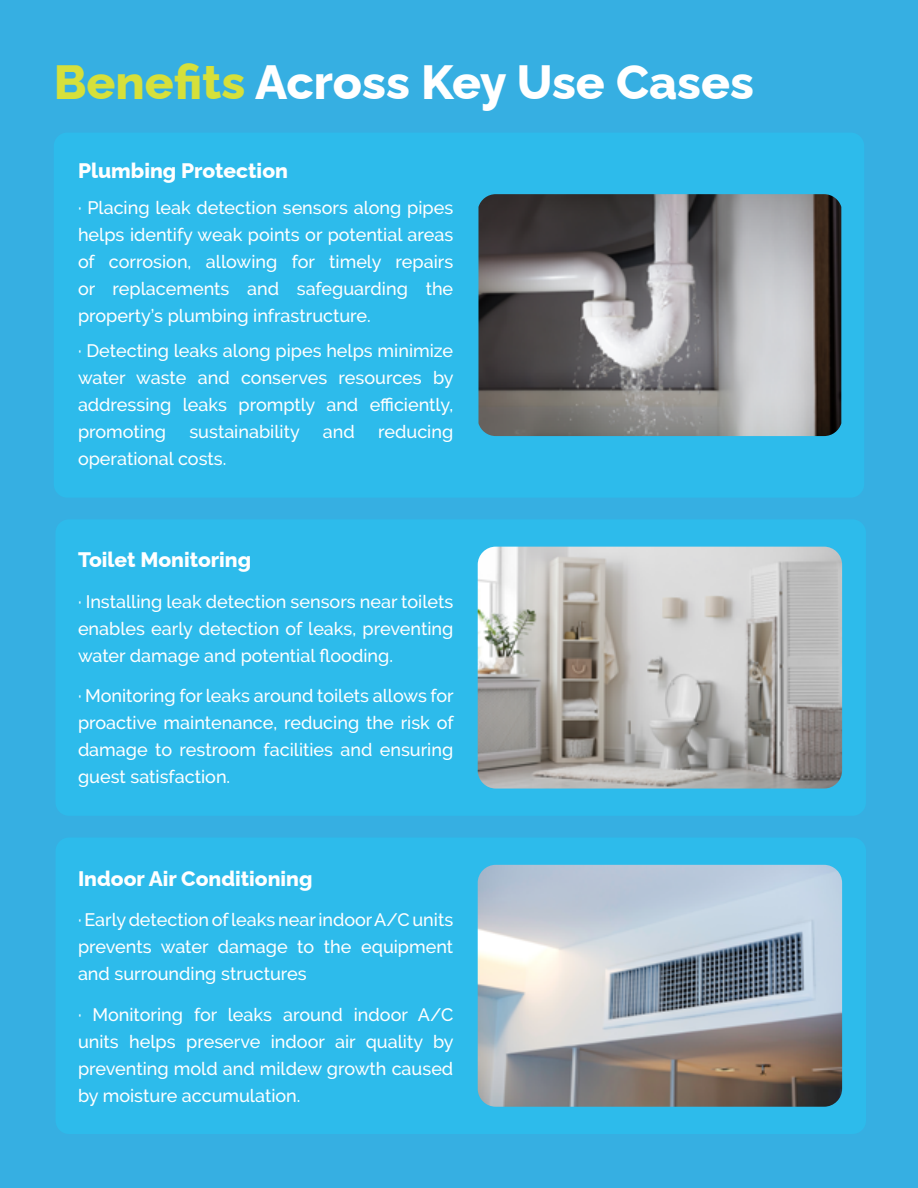
<style>
.page{position:relative;width:918px;height:1188px;background:#36afe2}
.page>*{position:absolute;margin:0;border:0;box-sizing:border-box;transform-origin:0 0}
.t1{font:800 48px "Raleway";color:#fff}
.t2{font:800 21px "Raleway";color:#fff}
.t3{font:500 18px/27px "Raleway";color:#fff;text-align:justify}
.s1{color:#d6e03b}
</style>
<div class="page">
<div style="left:56px;top:519px;width:810px;height:297px;background:#2dbbeb;border-radius:14px"></div>
<img style="left:478px;top:547px;width:364px;height:242px">
<div style="left:54px;top:133px;width:810px;height:365px;background:#2dbbeb;border-radius:14px"></div>
<img style="left:478px;top:194px;width:363px;height:242px">
<div style="left:56px;top:838px;width:810px;height:296px;background:#2dbbeb;border-radius:14px"></div>
<img style="left:478px;top:865px;width:364px;height:242px">
<h1 class="t1" style="left:54px;top:44px;width:702px"><span class="s1">Benefits</span> Across Key Use Cases</h1>
<p class="t2" style="left:78px;top:154px;width:211px">Plumbing Protection</p>
<p class="t3" style="left:78px;top:194px;width:377px">· Placing leak detection sensors along pipes helps identify weak points or potential areas of corrosion, allowing for timely repairs or replacements and safeguarding the property’s plumbing infrastructure.</p>
<p class="t3" style="left:78px;top:338px;width:377px">· Detecting leaks along pipes helps minimize water waste and conserves resources by addressing leaks promptly and efficiently, promoting</p>
<p class="t3" style="left:189px;top:419px;width:112px">sustainability</p>
<p class="t3" style="left:323px;top:419px;width:33px">and</p>
<p class="t3" style="left:378px;top:419px;width:77px">reducing</p>
<p class="t3" style="left:78px;top:446px;width:150px">operational costs.</p>
<p class="t2" style="left:78px;top:543px;width:175px">Toilet Monitoring</p>
<p class="t3" style="left:78px;top:588px;width:377px">· Installing leak detection sensors near toilets enables early detection of leaks, preventing water damage and potential flooding.</p>
<p class="t3" style="left:78px;top:683px;width:377px">· Monitoring for leaks around toilets allows for proactive maintenance, reducing the risk of damage to restroom facilities and ensuring guest satisfaction.</p>
<p class="t2" style="left:78px;top:861px;width:236px">Indoor Air Conditioning</p>
<p class="t3" style="left:78px;top:906px;width:377px">· Early detection of leaks near indoor A/C units prevents water damage to the equipment and surrounding structures</p>
<p class="t3" style="left:78px;top:1001px;width:377px">· Monitoring for leaks around indoor A/C units helps preserve indoor air quality by preventing mold and mildew growth caused by moisture accumulation.</p>
</div>
